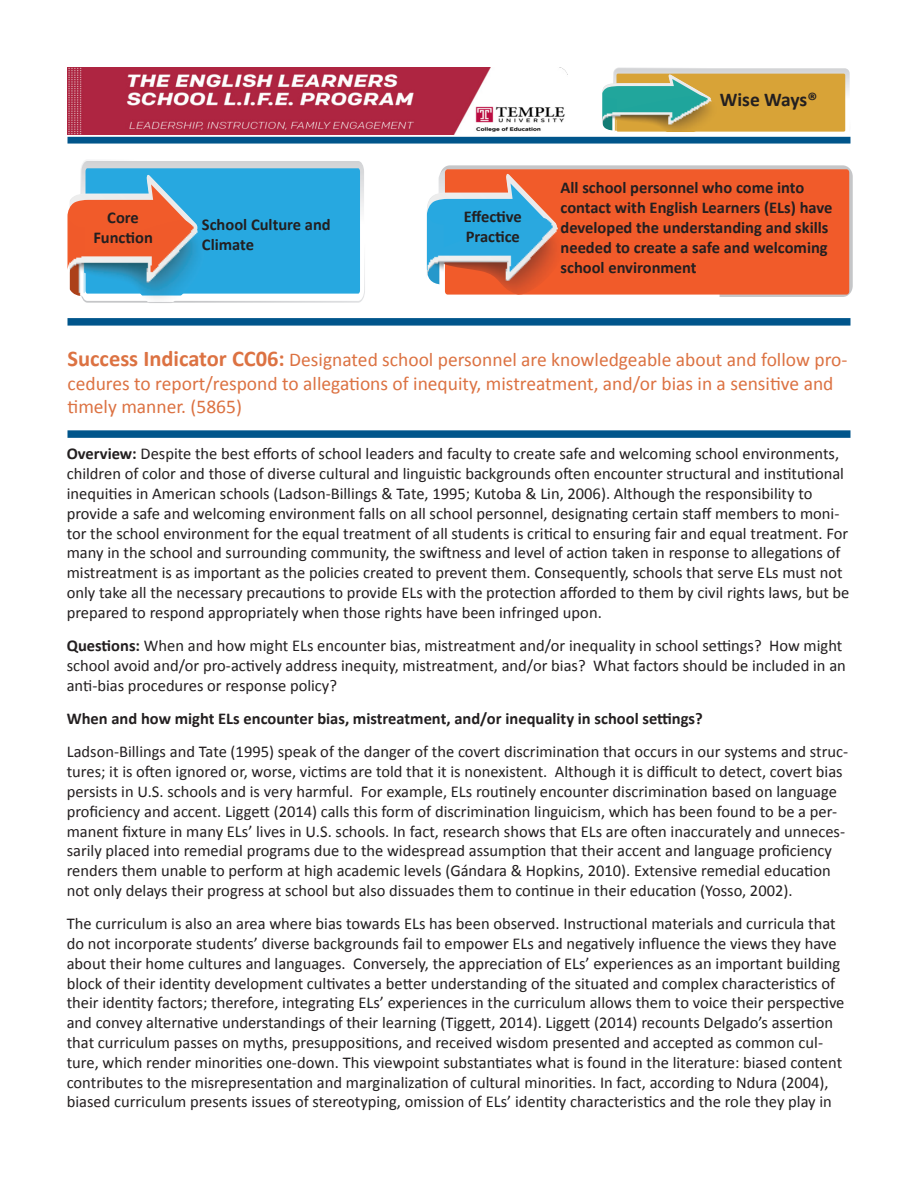
<style>
.page{position:relative;width:918px;height:1188px;background:#fff}
.page>*{position:absolute;margin:0;border:0;box-sizing:border-box;transform-origin:0 0}
.t1{font:19.5px/23.4px "Calibri";color:#dc7242}
.t2{font:700 19.5px "Calibri";letter-spacing:-.005em;color:#231f20}
.t3{font:16.5px/19.8px "Calibri";color:#231f20}
.t4{font:700 16.5px/19.8px "Calibri";color:#231f20}
.s1{font-weight:700;font-size:22.5px}
.s2{font-weight:700}
</style>
<div class="page">
<svg style="left:603px;top:68px;width:247px;height:64px;background:#d2af5c"></svg>
<img style="left:603px;top:91px;width:114px;height:41px">
<svg style="left:67px;top:160px;width:298px;height:143px;background:#5cafd4"></svg>
<img style="left:70px;top:220px;width:135px;height:83px">
<svg style="left:443px;top:165px;width:410px;height:132px;background:#cbcacb"></svg>
<div style="left:445px;top:169px;width:404px;height:126px;background:#f15b2a;border-radius:3px"></div>
<svg style="left:427px;top:169px;width:293px;height:128px"></svg>
<img style="left:427px;top:209px;width:138px;height:88px">
<div style="left:68px;top:318px;width:782px;height:8px;background:#00558b"></div>
<div style="left:67px;top:430px;width:783px;height:8px;background:#00558b"></div>
<div style="left:68px;top:137px;width:782px;height:7px;background:#00558b"></div>
<img style="left:68px;top:68px;width:499px;height:66px">
<p class="t4" style="left:93px;top:208px;width:61px;text-align:center">Core<br>Function</p>
<p class="t4" style="left:464px;top:207px;width:60px">Effective<br>Practice</p>
<p class="t4" style="left:202px;top:214px;width:130px">School Culture and<br>Climate</p>
<p class="t2" style="left:720px;top:87px;width:99px">Wise Ways®</p>
<p class="t4" style="left:561px;top:178px;width:273px">All school personnel who come into contact with English Learners (ELs) have developed the understanding and skills needed to create a safe and welcoming school environment</p>
<p class="t1" style="left:68px;top:348px;width:781px"><span class="s1">Success Indicator CC06:</span> Designated school personnel are knowledgeable about and follow pro&shy;cedures to report/respond to allegations of inequity, mistreatment, and/or bias in a sensitive and timely manner. (5865)</p>
<p class="t3" style="left:67px;top:444px;width:784px"><span class="s2">Overview:</span> Despite the best efforts of school leaders and faculty to create safe and welcoming school environments, children of color and those of diverse cultural and linguistic backgrounds often encounter structural and institutional inequities in American schools (Ladson-Billings &amp; Tate, 1995; Kutoba &amp; Lin, 2006). Although the responsibility to provide a safe and welcoming environment falls on all school personnel, designating certain staff members to moni&shy;tor the school environment for the equal treatment of all students is critical to ensuring fair and equal treatment. For many in the school and surrounding community, the swiftness and level of action taken in response to allegations of mistreatment is as important as the policies created to prevent them. Consequently, schools that serve ELs must not only take all the necessary precautions to provide ELs with the protection afforded to them by civil rights laws, but be prepared to respond appropriately when those rights have been infringed upon.</p>
<p class="t3" style="left:67px;top:636px;width:781px"><span class="s2">Questions:</span> When and how might ELs encounter bias, mistreatment and/or inequality in school settings? How might school avoid and/or pro-actively address inequity, mistreatment, and/or bias? What factors should be included in an anti-bias procedures or response policy?</p>
<p class="t4" style="left:67px;top:709px;width:638px">When and how might ELs encounter bias, mistreatment, and/or inequality in school settings?</p>
<p class="t3" style="left:67px;top:742px;width:783px">Ladson-Billings and Tate (1995) speak of the danger of the covert discrimination that occurs in our systems and struc&shy;tures; it is often ignored or, worse, victims are told that it is nonexistent. Although it is difficult to detect, covert bias persists in U.S. schools and is very harmful. For example, ELs routinely encounter discrimination based on language proficiency and accent. Liggett (2014) calls this form of discrimination linguicism, which has been found to be a per&shy;manent fixture in many ELs’ lives in U.S. schools. In fact, research shows that ELs are often inaccurately and unneces&shy;sarily placed into remedial programs due to the widespread assumption that their accent and language proficiency renders them unable to perform at high academic levels (Gándara &amp; Hopkins, 2010). Extensive remedial education not only delays their progress at school but also dissuades them to continue in their education (Yosso, 2002).</p>
<p class="t3" style="left:67px;top:914px;width:779px">The curriculum is also an area where bias towards ELs has been observed. Instructional materials and curricula that do not incorporate students’ diverse backgrounds fail to empower ELs and negatively influence the views they have about their home cultures and languages. Conversely, the appreciation of ELs’ experiences as an important building block of their identity development cultivates a better understanding of the situated and complex characteristics of their identity factors; therefore, integrating ELs’ experiences in the curriculum allows them to voice their perspective and convey alternative understandings of their learning (Tiggett, 2014). Liggett (2014) recounts Delgado’s assertion that curriculum passes on myths, presuppositions, and received wisdom presented and accepted as common cul&shy;ture, which render minorities one-down. This viewpoint substantiates what is found in the literature: biased content contributes to the misrepresentation and marginalization of cultural minorities. In fact, according to Ndura (2004), biased curriculum presents issues of stereotyping, omission of ELs’ identity characteristics and the role they play in</p>
</div>
